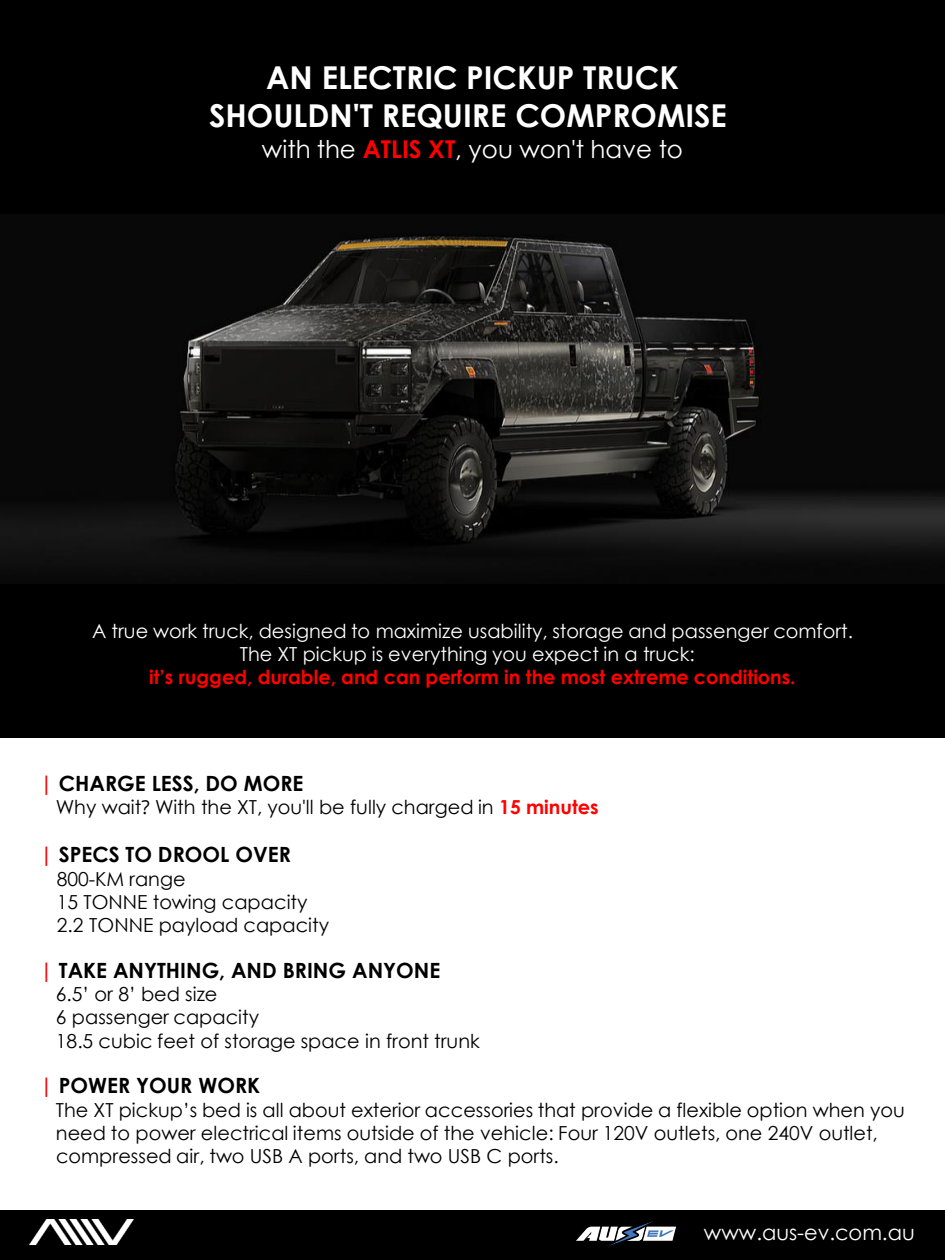
<style>
.page{position:relative;width:945px;height:1260px;background:#000}
.page>*{position:absolute;margin:0;border:0;box-sizing:border-box;transform-origin:0 0}
.t1{font:700 31.5px/37.8px "Century Gothic";color:#fff;text-align:center}
.t2{font:24.5px "Century Gothic";color:#fff}
.t3{font:700 21px "Century Gothic";color:#000}
.t4{font:21px "Century Gothic";letter-spacing:-.005em;color:#fff}
.t5{font:19.43px "Century Gothic";color:#000}
.t6{font:19.25px/23.1px "Century Gothic";color:#000}
.t7{font:19.25px/23.1px "Century Gothic";color:#fff;text-align:center}
.t8{font:700 19.25px "Century Gothic";color:#f00}
.s1{font-weight:700;color:#f00}
.s2{color:#f00}
.s3{font-family:"Open Sans"}
</style>
<div class="page">
<div style="left:0;top:738px;width:945px;height:471px;background:#fff"></div>
<img style="left:0;top:231px;width:945px;height:345px">
<img style="left:30px;top:1219px;width:104px;height:25px">
<img style="left:576px;top:1221px;width:100px;height:25px">
<h1 class="t1" style="left:209px;top:57px;width:519px">AN ELECTRIC PICKUP TRUCK<br>SHOULDN'T REQUIRE COMPROMISE</h1>
<p class="t2" style="left:262px;top:132px;width:423px">with the <span class="s1">ATLIS XT</span>, you won't have to</p>
<p class="t7" style="left:92px;top:619px;width:763px">A true work truck, designed to maximize usability, storage and passenger comfort.<br>The XT pickup is everything you expect in a truck:</p>
<p class="t8" style="left:149px;top:663px;width:648px">it’s rugged, durable, and can perform in the most extreme conditions.</p>
<p class="t3" style="left:40px;top:767px;width:265px"><span class="s2">|</span> CHARGE LESS, DO MORE</p>
<p class="t6" style="left:56px;top:795px;width:544px">Why wait<span class="s3">?</span> With the XT, you'll be fully charged in <span class="s1">15 minutes</span></p>
<p class="t3" style="left:40px;top:839px;width:252px"><span class="s2">|</span> SPECS TO DROOL OVER</p>
<p class="t6" style="left:57px;top:867px;width:274px">800-KM range<br>15 TONNE towing capacity<br>2.2 TONNE payload capacity</p>
<p class="t3" style="left:40px;top:954px;width:402px"><span class="s2">|</span> TAKE ANYTHING, AND BRING ANYONE</p>
<p class="t5" style="left:56px;top:981px;width:163px">6.5’ or 8’ bed size</p>
<p class="t6" style="left:56px;top:1006px;width:425px">6 passenger capacity<br>18.5 cubic feet of storage space in front trunk</p>
<p class="t3" style="left:40px;top:1070px;width:222px"><span class="s2">|</span> POWER YOUR WORK</p>
<p class="t6" style="left:56px;top:1098px;width:850px">The XT pickup’s bed is all about exterior accessories that provide a flexible option when you need to power electrical items outside of the vehicle: Four 120V outlets, one 240V outlet, compressed air, two USB A ports, and two USB C ports.</p>
<p class="t4" style="left:704px;top:1217px;width:213px">www.aus-ev.com.au</p>
</div>
